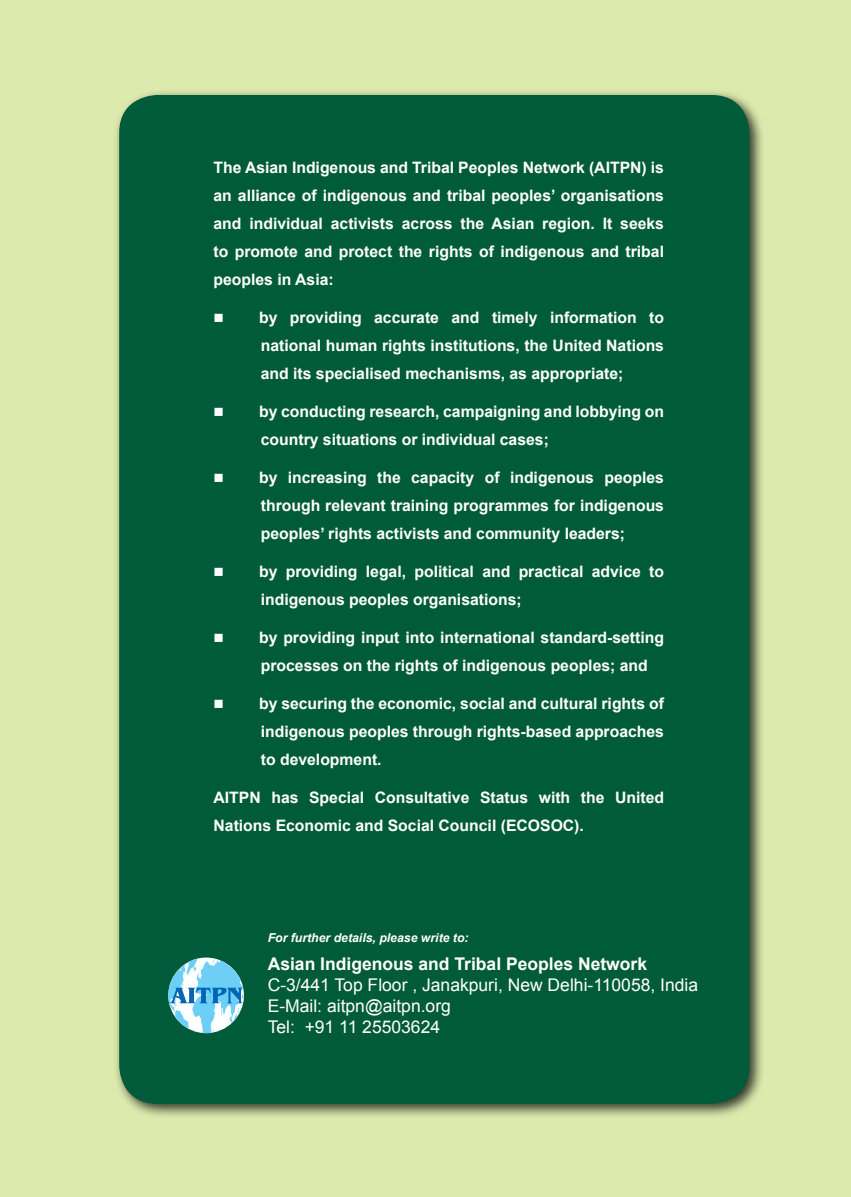
<style>
.page{position:relative;width:851px;height:1197px;background:#fff}
.page>*{position:absolute;margin:0;border:0;box-sizing:border-box;transform-origin:0 0}
.t1{font:17.5px/21px "Arial";color:#fff}
.t2{font:700 17.5px "Arial";color:#fff}
.t3{font:700 15.75px/28px "Arial";color:#fff;text-align:justify}
.t4{font:italic 700 12.25px "Arial";color:#fff}
</style>
<div class="page">
<div style="left:0;top:0;width:850px;height:1197px;background:#ddeaae"></div>
<div style="left:113px;top:89px;width:660px;height:1038px;background:#000;opacity:.75"></div>
<div style="left:119px;top:95px;width:630px;height:1009px;background:#005b3a;border-radius:38px"></div>
<svg style="left:168px;top:958px;width:76px;height:75px"></svg>
<p class="t3" style="left:213px;top:154px;width:452px">The Asian Indigenous and Tribal Peoples Network (AITPN) is an alliance of indigenous and tribal peoples’ organisations and individual activists across the Asian region. It seeks to promote and protect the rights of indigenous and tribal peoples in Asia:</p>
<p class="t3" style="left:261px;top:304px;width:405px;text-indent:-47px">■ by providing accurate and timely information to national human rights institutions, the United Nations and its specialised mechanisms, as appropriate;</p>
<p class="t3" style="left:261px;top:398px;width:405px;text-indent:-47px">■ by conducting research, campaigning and lobbying on country situations or individual cases;</p>
<p class="t3" style="left:261px;top:464px;width:405px;text-indent:-47px">■ by increasing the capacity of indigenous peoples through relevant training programmes for indigenous peoples’ rights activists and community leaders;</p>
<p class="t3" style="left:261px;top:558px;width:405px;text-indent:-47px">■ by providing legal, political and practical advice to indigenous peoples organisations;</p>
<p class="t3" style="left:261px;top:624px;width:405px;text-indent:-47px">■ by providing input into international standard-setting processes on the rights of indigenous peoples; and</p>
<p class="t3" style="left:261px;top:690px;width:405px;text-indent:-47px">■ by securing the economic, social and cultural rights of indigenous peoples through rights-based approaches to development.</p>
<p class="t3" style="left:213px;top:784px;width:452px">AITPN has Special Consultative Status with the United<br>Nations Economic and Social Council (ECOSOC).</p>
<p class="t4" style="left:268px;top:929px;width:202px">For further details, please write to:</p>
<p class="t2" style="left:268px;top:952px;width:381px">Asian Indigenous and Tribal Peoples Network</p>
<p class="t1" style="left:268px;top:975px;width:432px">C-3/441 Top Floor , Janakpuri, New Delhi-110058, India<br>E-Mail: aitpn@aitpn.org<br>Tel: +91 11 25503624</p>
</div>
